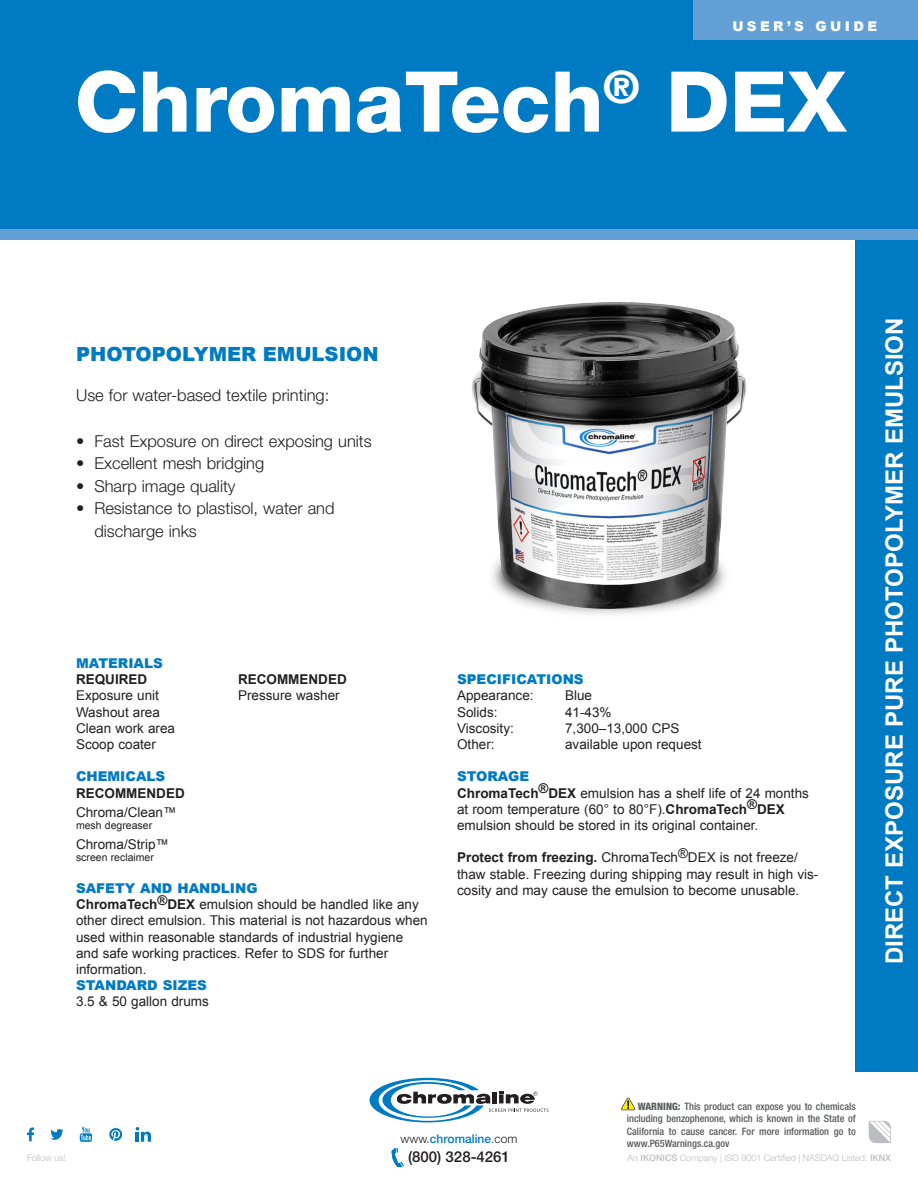
<style>
.page{position:relative;width:918px;height:1188px;background:#fff}
.page>*{position:absolute;margin:0;border:0;box-sizing:border-box;transform-origin:0 0}
.t1{font:800 84px "Helvetica Neue LT Std";color:#fff}
.t2{font:700 24px "Arial";color:#fff}
.t3{font:900 19.5px "Arial";color:#007ac2}
.t4{font:300 16.5px/22.5px "Helvetica Neue LT Std";color:#231f20}
.t5{font:500 15px "Helvetica Neue LT Std";color:#231f20}
.t6{font:13.5px/16.2px "Arial";color:#231f20}
.t7{font:900 13.5px "Arial";color:#007ac2}
.t8{font:700 13.5px "Arial";color:#231f20}
.t9{font:900 13.5px "Arial";letter-spacing:.25em;color:#fff}
.t10{font:500 12px "Helvetica Neue LT Std";color:#007ac2}
.t11{font:10.5px "Arial";color:#231f20}
.t12{font:500 condensed 10.2px/12.3px "Helvetica Neue LT Std";color:#57585a;text-align:justify}
.t13{font:300 9px "Helvetica Neue LT Std";color:#bcbdc0}
.s1{font-weight:700}
.s2{font-weight:300;color:#231f20}
.s3{font-weight:800}
.s4{font-weight:500}
</style>
<div class="page">
<div style="left:856px;top:3px;width:62px;height:1068px;background:#007ac2"></div>
<svg style="left:869px;top:1121px;width:22px;height:22px"></svg>
<svg style="left:370px;top:1078px;width:178px;height:44px"></svg>
<svg style="left:391px;top:1148px;width:13px;height:19px"></svg>
<svg style="left:27px;top:1127px;width:7px;height:14px"></svg>
<svg style="left:50px;top:1129px;width:13px;height:11px"></svg>
<svg style="left:80px;top:1127px;width:12px;height:15px"></svg>
<svg style="left:109px;top:1128px;width:14px;height:13px"></svg>
<svg style="left:135px;top:1127px;width:16px;height:15px"></svg>
<svg style="left:621px;top:1097px;width:14px;height:13px"></svg>
<div style="left:0;top:0;width:918px;height:236px;background:#007ac2"></div>
<div style="left:0;top:230px;width:918px;height:10px;background:#62a0d6"></div>
<div style="left:693px;top:0;width:225px;height:39px;background:#62a0d6"></div>
<img style="left:472px;top:302px;width:275px;height:312px">
<p class="t9" style="left:732px;top:16px;width:146px">USER’S GUIDE</p>
<p class="t1" style="left:75px;top:52px;width:773px">ChromaTech<sup>®</sup> DEX</p>
<p class="t3" style="left:76px;top:340px;width:304px">PHOTOPOLYMER EMULSION</p>
<p class="t4" style="left:76px;top:383px;width:255px">Use for water-based textile printing:</p>
<p class="t4" style="left:76px;top:429px;width:297px">• Fast Exposure on direct exposing units</p>
<p class="t4" style="left:76px;top:452px;width:190px">• Excellent mesh bridging</p>
<p class="t4" style="left:76px;top:474px;width:161px">• Sharp image quality</p>
<p class="t4" style="left:94px;top:497px;width:242px;text-indent:-18px">• Resistance to plastisol, water and discharge inks</p>
<p class="t7" style="left:76px;top:653px;width:88px">MATERIALS</p>
<p class="t8" style="left:76px;top:670px;width:73px">REQUIRED</p>
<p class="t8" style="left:238px;top:670px;width:110px">RECOMMENDED</p>
<p class="t6" style="left:76px;top:688px;width:84px">Exposure unit</p>
<p class="t6" style="left:238px;top:688px;width:103px">Pressure washer</p>
<p class="t6" style="left:76px;top:704px;width:85px">Washout area</p>
<p class="t6" style="left:76px;top:720px;width:101px">Clean work area</p>
<p class="t6" style="left:76px;top:736px;width:81px">Scoop coater</p>
<p class="t7" style="left:76px;top:767px;width:91px">CHEMICALS</p>
<p class="t8" style="left:76px;top:784px;width:110px">RECOMMENDED</p>
<p class="t6" style="left:76px;top:804px;width:102px">Chroma/Clean™</p>
<p class="t11" style="left:76px;top:818px;width:78px">mesh degreaser</p>
<p class="t6" style="left:76px;top:836px;width:95px">Chroma/Strip™</p>
<p class="t11" style="left:76px;top:850px;width:79px">screen reclaimer</p>
<p class="t7" style="left:76px;top:878px;width:183px">SAFETY AND HANDLING</p>
<p class="t6" style="left:76px;top:896px;width:353px"><span class="s1">ChromaTech</span><sup>®</sup><span class="s1">DEX</span> emulsion should be handled like any other direct emulsion. This material is not hazardous when used within reasonable standards of industrial hygiene and safe working practices. Refer to SDS for further information.</p>
<p class="t7" style="left:76px;top:976px;width:132px">STANDARD SIZES</p>
<p class="t6" style="left:76px;top:994px;width:134px">3.5 &amp; 50 gallon drums</p>
<p class="t7" style="left:457px;top:670px;width:128px">SPECIFICATIONS</p>
<p class="t6" style="left:457px;top:688px;width:78px">Appearance:</p>
<p class="t6" style="left:565px;top:688px;width:29px">Blue</p>
<p class="t6" style="left:457px;top:704px;width:42px">Solids:</p>
<p class="t6" style="left:565px;top:704px;width:48px">41-43%</p>
<p class="t6" style="left:457px;top:720px;width:58px">Viscosity:</p>
<p class="t6" style="left:565px;top:720px;width:116px">7,300–13,000 CPS</p>
<p class="t6" style="left:457px;top:736px;width:39px">Other:</p>
<p class="t6" style="left:565px;top:736px;width:138px">available upon request</p>
<p class="t7" style="left:457px;top:767px;width:74px">STORAGE</p>
<p class="t6" style="left:457px;top:785px;width:353px"><span class="s1">ChromaTech</span><sup>®</sup><span class="s1">DEX</span> emulsion has a shelf life of 24 months at room temperature (60° to 80°F).<span class="s1">ChromaTech</span><sup>®</sup><span class="s1">DEX </span>emulsion should be stored in its original container.</p>
<p class="t6" style="left:457px;top:850px;width:363px"><span class="s1">Protect from freezing.</span> ChromaTech®DEX is not freeze/ thaw stable. Freezing during shipping may result in high vis&shy;cosity and may cause the emulsion to become unusable.</p>
<p class="t2" style="left:878px;top:964px;width:648px;rotate:-90deg">DIRECT EXPOSURE PURE PHOTOPOLYMER EMULSION</p>
<p class="t10" style="left:401px;top:1132px;width:118px"><span class="s2">www.</span>chromaline<span class="s2">.com</span></p>
<p class="t12" style="left:627px;top:1100px;width:230px;text-indent:11px"><span class="s3">WARNING:</span> This product can expose you to chemicals including benzophenone, which is known in the State of California to cause cancer. For more information go to www.P65Warnings.ca.gov</p>
<p class="t13" style="left:27px;top:1153px;width:40px">Follow us!</p>
<p class="t5" style="left:408px;top:1148px;width:103px">(800) 328-4261</p>
<p class="t13" style="left:628px;top:1153px;width:265px">An <span class="s4">IKONICS</span> Company | ISO 9001 Certified | NASDAQ Listed: <span class="s4">IKNX</span></p>
</div>
